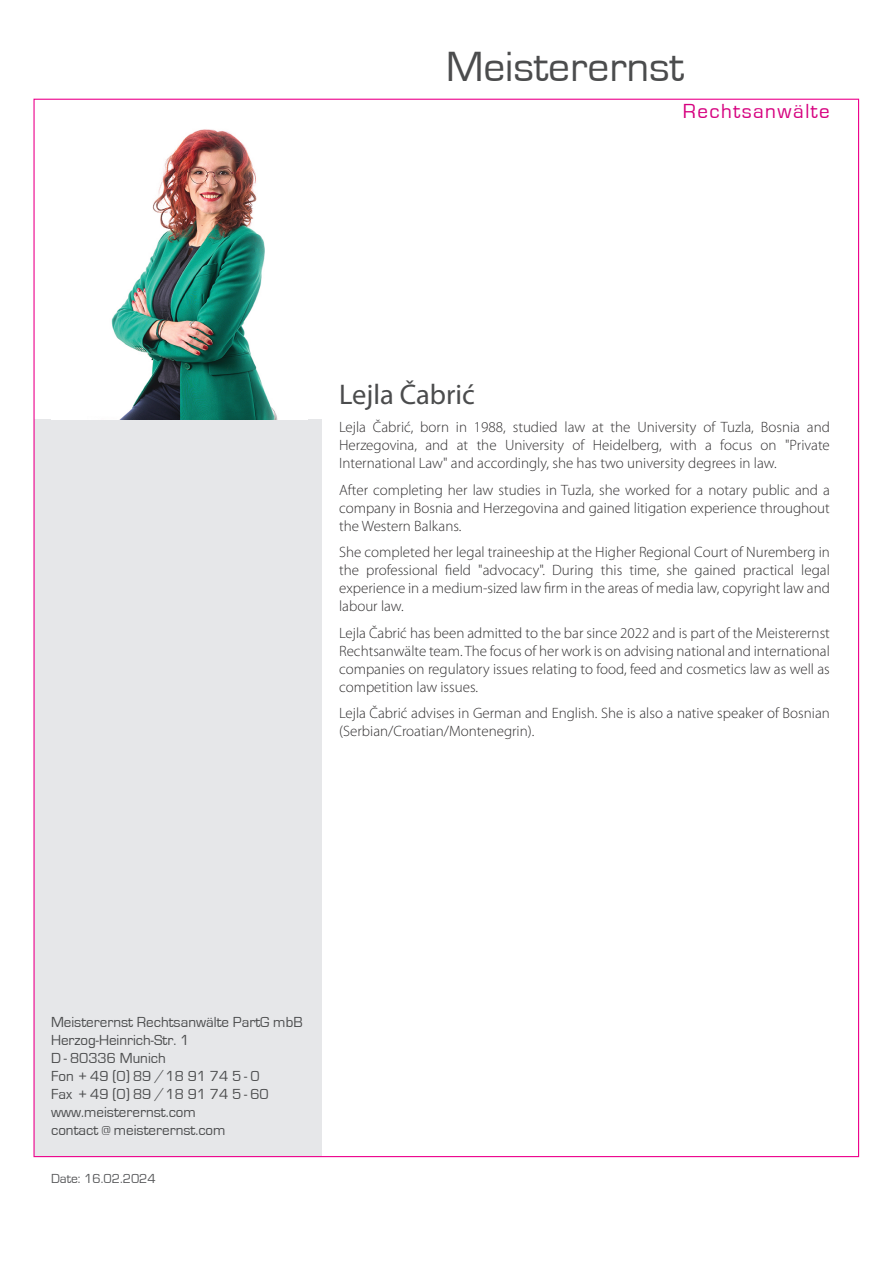
<style>
.page{position:relative;width:894px;height:1263px;background:#fff}
.page>*{position:absolute;margin:0;border:0;box-sizing:border-box;transform-origin:0 0}
.t1{font:43.5px "Eurostile";color:#4b4c4d}
.t2{font:28.5px "Myriad Pro";color:#4b4c4d}
.t3{font:21px "Eurostile";letter-spacing:.07em;color:#d6017f}
.t4{font:300 15px/18px "Myriad Pro";color:#312f30;text-align:justify}
.t5{font:15px/18px "Eurostile";color:#4b4c4d}
.t6{font:13.5px "Eurostile";color:#57585a}
</style>
<div class="page">
<div style="left:34px;top:419px;width:288px;height:737px;background:#e6e7e9"></div>
<img style="left:111px;top:129px;width:167px;height:290px">
<h1 class="t1" style="left:446px;top:52px;width:239px">Meisterernst</h1>
<h2 class="t2" style="left:339px;top:383px;width:137px">Lejla Čabrić</h2>
<h3 class="t3" style="left:682px;top:104px;width:148px">Rechtsanwälte</h3>
<p class="t4" style="left:339px;top:420px;width:492px">Lejla Čabrić, born in 1988, studied law at the University of Tuzla, Bosnia and Herzegovina, and at the University of Heidelberg, with a focus on "Private International Law" and accordingly, she has two university degrees in law.</p>
<p class="t4" style="left:339px;top:482px;width:492px">After completing her law studies in Tuzla, she worked for a notary public and a company in Bosnia and Herzegovina and gained litigation experience throughout the Western Balkans.</p>
<p class="t4" style="left:339px;top:544px;width:492px">She completed her legal traineeship at the Higher Regional Court of Nuremberg in the professional field "advocacy". During this time, she gained practical legal experience in a medium-sized law firm in the areas of media law, copyright law and labour law.</p>
<p class="t4" style="left:339px;top:625px;width:492px">Lejla Čabrić has been admitted to the bar since 2022 and is part of the Meisterernst Rechtsanwälte team. The focus of her work is on advising national and international companies on regulatory issues relating to food, feed and cosmetics law as well as competition law issues.</p>
<p class="t4" style="left:339px;top:705px;width:492px">Lejla Čabrić advises in German and English. She is also a native speaker of Bosnian (Serbian/Croatian/Montenegrin).</p>
<p class="t5" style="left:51px;top:1015px;width:253px">Meisterernst Rechtsanwälte PartG mbB<br>Herzog-Heinrich-Str. 1<br>D - 80336 Munich<br>Fon +49 (0)89 /18 91 74 5-0<br>Fax + 49 (0) 89 /18 91 74 5 - 60 www.meisterernst.com<br>contact @ meisterernst.com</p>
<p class="t6" style="left:51px;top:1174px;width:106px">Date: 16.02.2024</p>
</div>
